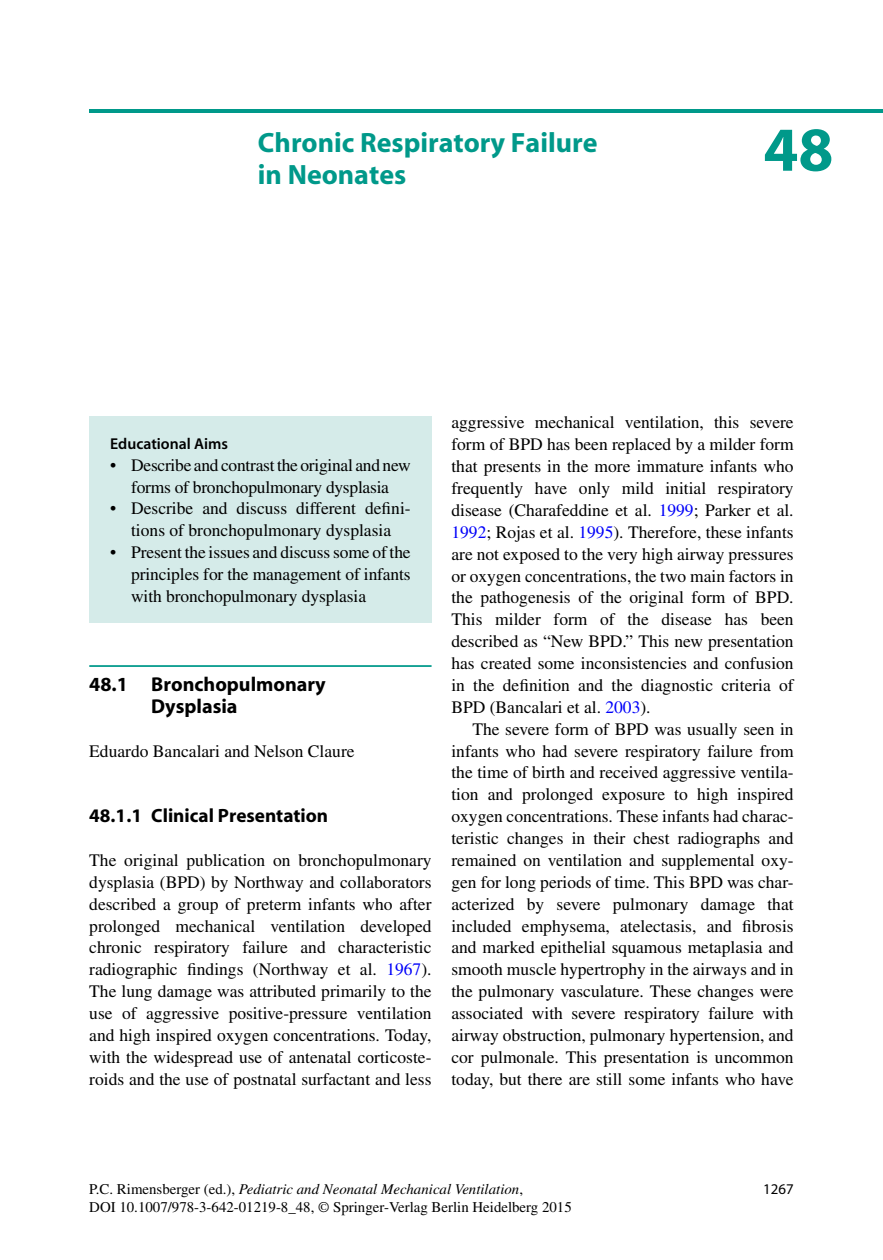
<style>
.page{position:relative;width:883px;height:1260px;background:#fff}
.page>*{position:absolute;margin:0;border:0;box-sizing:border-box;transform-origin:0 0}
.t1{font:700 63px "Lkvbry Myriad";color:#00998a}
.t2{font:700 28px/31.5px "Lkvbry Myriad";color:#00998a}
.t3{font:700 20.12px/21.9px "Lkvbry Myriad";color:#000}
.t4{font:700 19.25px "Lkvbry Myriad";color:#000}
.t5{font:17.5px/21.9px "Jddmrl Times";color:#000;text-align:justify}
.t6{font:600 15.75px "Jykvlk Myriad";color:#000}
.t7{font:14.88px "Jddmrl Times";color:#000}
.t8{font:italic 14.88px "Xslxgn Times";color:#000}
.t9{font:14.88px "Qppqgw Myriad";color:#000}
.s1{color:#0000fa}
.s2{font-family:"Jddmrl Times";font-style:normal}
</style>
<div class="page">
<hr style="left:89px;top:109px;width:794px;height:3px;background:#00998a">
<hr style="left:89px;top:665px;width:343px;height:2px;background:#00998a">
<div style="left:89px;top:416px;width:343px;height:207px;background:#d5ebe9"></div>
<h2 class="t2" style="left:258px;top:129px;width:341px">Chronic Respiratory Failure in Neonates</h2>
<h1 class="t1" style="left:763px;top:126px;width:71px">48</h1>
<p class="t6" style="left:110px;top:437px;width:120px">Educational Aims</p>
<p class="t5" style="left:110px;top:456px;width:302px;text-align:center">• Describe and contrast the original and new forms of bronchopulmonary dysplasia</p>
<p class="t5" style="left:110px;top:499px;width:302px;text-align:center">• Describe and discuss different defini&shy;tions of bronchopulmonary dysplasia</p>
<p class="t5" style="left:131px;top:543px;width:281px;text-indent:-21px">• Present the issues and discuss some of the principles for the management of infants with bronchopulmonary dysplasia</p>
<p class="t3" style="left:151px;top:675px;width:176px;text-indent:-62px">48.1 Bronchopulmonary<br>Dysplasia</p>
<p class="t5" style="left:89px;top:741px;width:267px">Eduardo Bancalari and Nelson Claure</p>
<p class="t4" style="left:89px;top:809px;width:240px">48.1.1 Clinical Presentation</p>
<p class="t5" style="left:89px;top:851px;width:344px">The original publication on bronchopulmonary dysplasia (BPD) by Northway and collaborators described a group of preterm infants who after prolonged mechanical ventilation developed chronic respiratory failure and characteristic radiographic findings (Northway et al. <span class="s1">1967</span> ).<br>The lung damage was attributed primarily to the use of aggressive positive-pressure ventilation and high inspired oxygen concentrations. Today, with the widespread use of antenatal corticoste&shy;roids and the use of postnatal surfactant and less</p>
<p class="t5" style="left:451px;top:413px;width:344px">aggressive mechanical ventilation, this severe form of BPD has been replaced by a milder form that presents in the more immature infants who frequently have only mild initial respiratory disease (Charafeddine et al. <span class="s1">1999</span> ; Parker et al.<br><span class="s1">1992</span> ; Rojas et al. <span class="s1">1995</span> ). Therefore, these infants are not exposed to the very high airway pressures or oxygen concentrations, the two main factors in the pathogenesis of the original form of BPD.<br>This milder form of the disease has been described as “New BPD.” This new presentation has created some inconsistencies and confusion in the definition and the diagnostic criteria of BPD (Bancalari et al. <span class="s1">2003</span> ).</p>
<p class="t5" style="left:451px;top:720px;width:344px;text-indent:21px">The severe form of BPD was usually seen in infants who had severe respiratory failure from the time of birth and received aggressive ventila&shy;tion and prolonged exposure to high inspired oxygen concentrations. These infants had charac&shy;teristic changes in their chest radiographs and remained on ventilation and supplemental oxy&shy;gen for long periods of time. This BPD was char&shy;acterized by severe pulmonary damage that included emphysema, atelectasis, and fibrosis and marked epithelial squamous metaplasia and smooth muscle hypertrophy in the airways and in the pulmonary vasculature. These changes were associated with severe respiratory failure with airway obstruction, pulmonary hypertension, and cor pulmonale. This presentation is uncommon today, but there are still some infants who have</p>
<p class="t8" style="left:89px;top:1184px;width:435px"><span class="s2">P.C. Rimensberger (ed.),</span> Pediatric and Neonatal Mechanical Ventilation<span class="s2">,</span></p>
<p class="t9" style="left:763px;top:1183px;width:32px">1267</p>
<p class="t7" style="left:89px;top:1201px;width:484px">DOI 10.1007/978-3-642-01219-8_48, © Springer-Verlag Berlin Heidelberg 2015</p>
</div>
